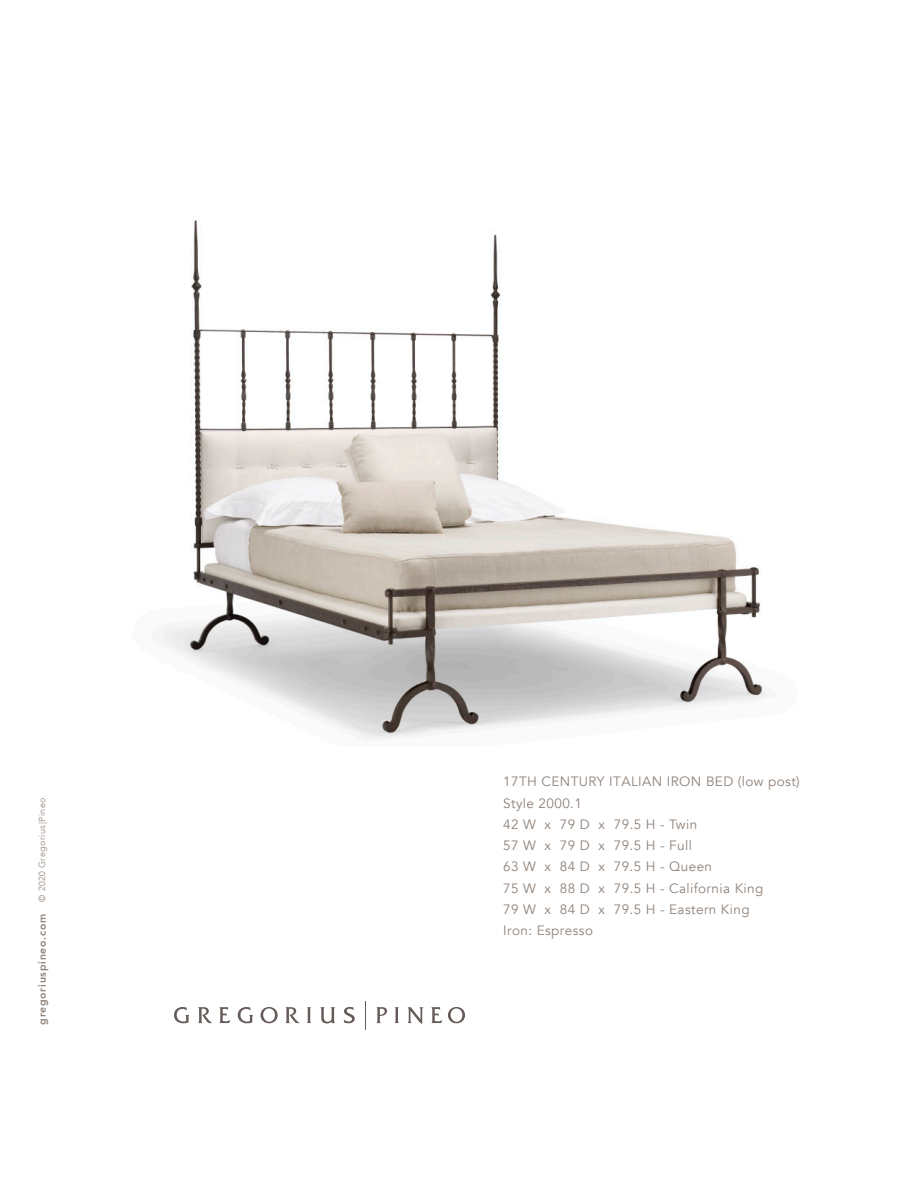
<style>
.page{position:relative;width:918px;height:1188px;background:#fff}
.page>*{position:absolute;margin:0;border:0;box-sizing:border-box;transform-origin:0 0}
.t1{font:13.5px/21.3px "Avenir";letter-spacing:.03em;color:#8f8279}
.t2{font:800 10.5px "Avenir";letter-spacing:.07em;color:#8f8279}
.t3{font:300 9px "Avenir";letter-spacing:.05em;color:#8f8279}
</style>
<div class="page">
<svg style="left:174px;top:1007px;width:15px;height:16px"></svg>
<svg style="left:238px;top:1007px;width:15px;height:16px"></svg>
<svg style="left:261px;top:1007px;width:17px;height:16px"></svg>
<svg style="left:448px;top:1007px;width:17px;height:16px"></svg>
<svg style="left:307px;top:1007px;width:4px;height:16px"></svg>
<svg style="left:395px;top:1007px;width:4px;height:16px"></svg>
<svg style="left:344px;top:1007px;width:11px;height:16px"></svg>
<svg style="left:198px;top:1007px;width:14px;height:16px"></svg>
<svg style="left:285px;top:1007px;width:15px;height:16px"></svg>
<svg style="left:376px;top:1007px;width:11px;height:16px"></svg>
<svg style="left:219px;top:1007px;width:11px;height:16px"></svg>
<svg style="left:431px;top:1007px;width:11px;height:16px"></svg>
<svg style="left:320px;top:1007px;width:15px;height:16px"></svg>
<svg style="left:407px;top:1007px;width:16px;height:17px"></svg>
<svg style="left:365px;top:1001px;width:1px;height:28px"></svg>
<img style="left:164px;top:220px;width:603px;height:519px">
<p class="t3" style="left:37px;top:902px;width:106px;rotate:-90deg">© 2020 Gregorius|Pineo</p>
<p class="t2" style="left:34px;top:1025px;width:113px;rotate:-90deg">gregoriuspineo.com</p>
<p class="t1" style="left:503px;top:771px;width:298px">17TH CENTURY ITALIAN IRON BED (low post)<br>Style 2000.1<br>42 W x 79 D x 79.5 H - Twin<br>57 W x 79 D x 79.5 H - Full<br>63 W x 84 D x 79.5 H - Queen<br>75 W x 88 D x 79.5 H - California King<br>79 W x 84 D x 79.5 H - Eastern King<br>Iron: Espresso</p>
</div>
